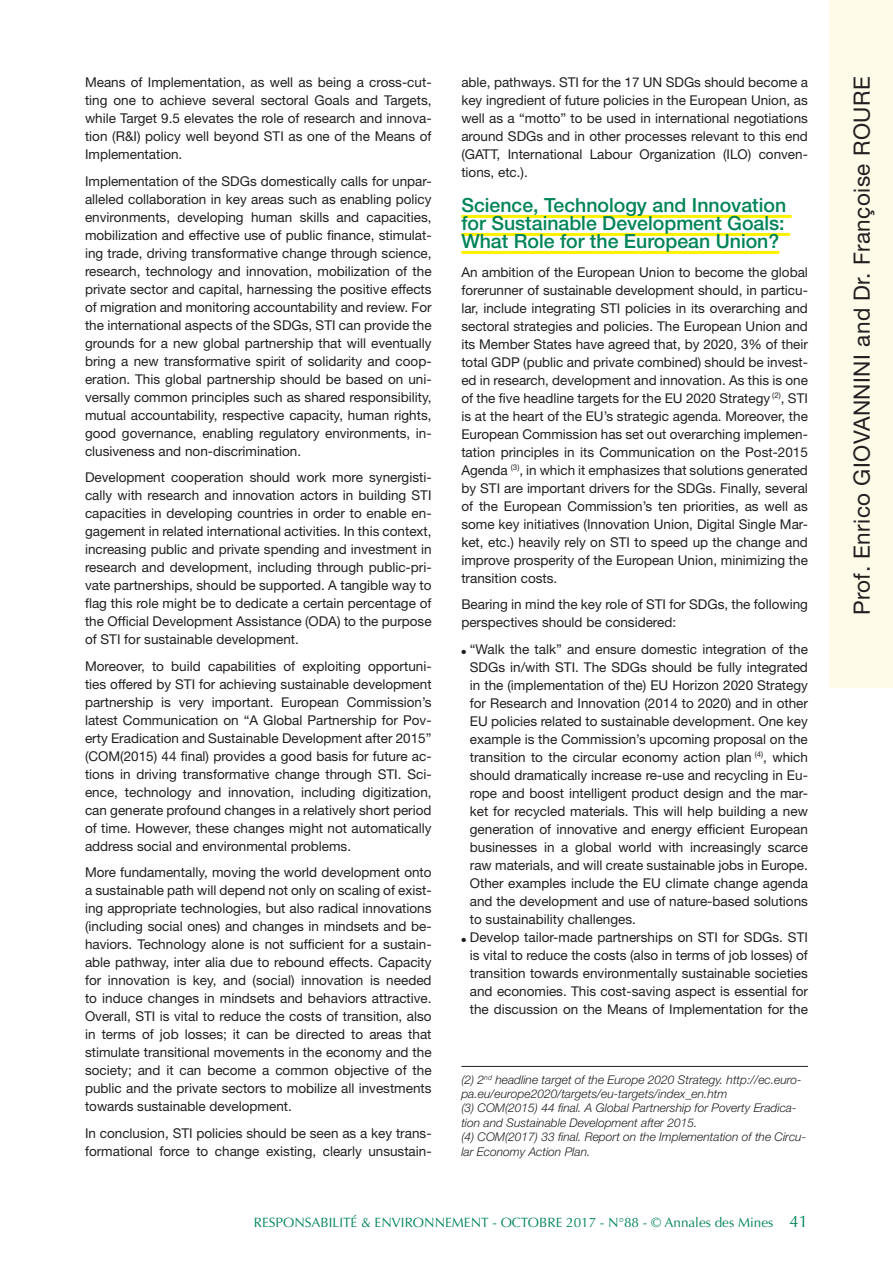
<style>
.page{position:relative;width:893px;height:1263px;background:#fff}
.page>*{position:absolute;margin:0;border:0;box-sizing:border-box;transform-origin:0 0}
.t1{font:22.5px "Helvetica Neue";letter-spacing:.02em;color:#231f20}
.INTER_1{font:500 19.5px/18px "Helvetica Neue";color:#008457;text-align:justify}
.texte_courant{font:13.5px/18px "Helvetica Neue";color:#231f20;text-align:justify}
.t2{font:13.5px "Optima";color:#008457}
.légende{font:italic 300 12px/14.4px "Helvetica Neue";color:#231f20}
.s1{font-size:16.5px}
</style>
<div class="page">
<div style="left:829px;top:0;width:64px;height:687px;background:#fdfce8"></div>
<hr style="left:461px;top:215px;width:331px;height:3px;background:#fff101">
<hr style="left:461px;top:233px;width:329px;height:3px;background:#fff101">
<hr style="left:461px;top:251px;width:318px;height:3px;background:#fff101">
<hr style="left:461px;top:1066px;width:347px;height:1px;background:#231f20">
<p class="texte_courant" style="left:85px;top:73px;width:348px">Means of Implementation, as well as being a cross-cut&shy;ting one to achieve several sectoral Goals and Targets, while Target 9.5 elevates the role of research and innova&shy;tion (R&amp;I) policy well beyond STI as one of the Means of Implementation.</p>
<p class="texte_courant" style="left:85px;top:172px;width:348px">Implementation of the SDGs domestically calls for unpar&shy;alleled collaboration in key areas such as enabling policy environments, developing human skills and capacities, mobilization and effective use of public finance, stimulat&shy;ing trade, driving transformative change through science, research, technology and innovation, mobilization of the private sector and capital, harnessing the positive effects of migration and monitoring accountability and review. For the international aspects of the SDGs, STI can provide the grounds for a new global partnership that will eventually bring a new transformative spirit of solidarity and coop&shy;eration. This global partnership should be based on uni&shy;versally common principles such as shared responsibility, mutual accountability, respective capacity, human rights, good governance, enabling regulatory environments, in&shy;clusiveness and non-discrimination.</p>
<p class="texte_courant" style="left:85px;top:468px;width:348px">Development cooperation should work more synergisti&shy;cally with research and innovation actors in building STI capacities in developing countries in order to enable en&shy;gagement in related international activities. In this context, increasing public and private spending and investment in research and development, including through public-pri&shy;vate partnerships, should be supported. A tangible way to flag this role might be to dedicate a certain percentage of the Official Development Assistance (ODA) to the purpose of STI for sustainable development.</p>
<p class="texte_courant" style="left:85px;top:657px;width:348px">Moreover, to build capabilities of exploiting opportuni&shy;ties offered by STI for achieving sustainable development partnership is very important. European Commission’s latest Communication on “A Global Partnership for Pov&shy;erty Eradication and Sustainable Development after 2015” (COM(2015) 44 final) provides a good basis for future ac&shy;tions in driving transformative change through STI. Sci&shy;ence, technology and innovation, including digitization, can generate profound changes in a relatively short period of time. However, these changes might not automatically address social and environmental problems.</p>
<p class="texte_courant" style="left:85px;top:863px;width:348px">More fundamentally, moving the world development onto a sustainable path will depend not only on scaling of exist&shy;ing appropriate technologies, but also radical innovations (including social ones) and changes in mindsets and be&shy;haviors. Technology alone is not sufficient for a sustain&shy;able pathway, inter alia due to rebound effects. Capacity for innovation is key, and (social) innovation is needed to induce changes in mindsets and behaviors attractive.<br>Overall, STI is vital to reduce the costs of transition, also in terms of job losses; it can be directed to areas that stimulate transitional movements in the economy and the society; and it can become a common objective of the public and the private sectors to mobilize all investments towards sustainable development.</p>
<p class="texte_courant" style="left:85px;top:1123px;width:348px">In conclusion, STI policies should be seen as a key trans&shy;formational force to change existing, clearly unsustain-</p>
<p class="texte_courant" style="left:461px;top:73px;width:348px">able, pathways. STI for the 17 UN SDGs should become a key ingredient of future policies in the European Union, as well as a “motto” to be used in international negotiations around SDGs and in other processes relevant to this end (GATT, International Labour Organization (ILO) conven&shy;tions, etc.).</p>
<p class="INTER_1" style="left:461px;top:196px;width:326px">Science, Technology and Innovation for Sustainable Development Goals:<br>What Role for the European Union?</p>
<p class="texte_courant" style="left:461px;top:263px;width:348px">An ambition of the European Union to become the global forerunner of sustainable development should, in particu&shy;lar, include integrating STI policies in its overarching and sectoral strategies and policies. The European Union and its Member States have agreed that, by 2020, 3% of their total GDP (public and private combined) should be invest&shy;ed in research, development and innovation. As this is one of the five headline targets for the EU 2020 Strategy <sup>(2)</sup>, STI is at the heart of the EU’s strategic agenda. Moreover, the European Commission has set out overarching implemen&shy;tation principles in its Communication on the Post-2015<br>Agenda <sup>(3)</sup>, in which it emphasizes that solutions generated by STI are important drivers for the SDGs. Finally, several of the European Commission’s ten priorities, as well as some key initiatives (Innovation Union, Digital Single Mar&shy;ket, etc.) heavily rely on STI to speed up the change and improve prosperity of the European Union, minimizing the transition costs.</p>
<p class="texte_courant" style="left:461px;top:595px;width:348px">Bearing in mind the key role of STI for SDGs, the following perspectives should be considered:</p>
<p class="texte_courant" style="left:470px;top:640px;width:340px;text-indent:-9px">● “Walk the talk” and ensure domestic integration of the SDGs in/with STI. The SDGs should be fully integrated in the (implementation of the) EU Horizon 2020 Strategy for Research and Innovation (2014 to 2020) and in other EU policies related to sustainable development. One key example is the Commission’s upcoming proposal on the transition to the circular economy action plan <sup>(4)</sup>, which should dramatically increase re-use and recycling in Eu&shy;rope and boost intelligent product design and the mar&shy;ket for recycled materials. This will help building a new generation of innovative and energy efficient European businesses in a global world with increasingly scarce raw materials, and will create sustainable jobs in Europe.<br>Other examples include the EU climate change agenda and the development and use of nature-based solutions to sustainability challenges.</p>
<p class="texte_courant" style="left:470px;top:928px;width:340px;text-indent:-9px">● Develop tailor-made partnerships on STI for SDGs. STI is vital to reduce the costs (also in terms of job losses) of transition towards environmentally sustainable societies and economies. This cost-saving aspect is essential for the discussion on the Means of Implementation for the</p>
<p class="légende" style="left:461px;top:1072px;width:342px">(2) 2<sup>nd</sup> headline target of the Europe 2020 Strategy. http://ec.euro&shy;pa.eu/europe2020/targets/eu-targets/index_en.htm</p>
<p class="légende" style="left:461px;top:1101px;width:337px">(3) COM(2015) 44 final. A Global Partnership for Poverty Eradica&shy;tion and Sustainable Development after 2015.</p>
<p class="légende" style="left:461px;top:1129px;width:346px">(4) COM(2017) 33 final. Report on the Implementation of the Circu&shy;lar Economy Action Plan.</p>
<p class="t2" style="left:254px;top:1215px;width:556px">RESPONSABILITÉ &amp; ENVIRONNEMENT - OCTOBRE 2017 - N°88 - © Annales des Mines <span class="s1">41</span></p>
<p class="t1" style="left:848px;top:615px;width:540px;rotate:-90deg">Prof. Enrico GIOVANNINI and Dr. Françoise ROURE</p>
</div>
